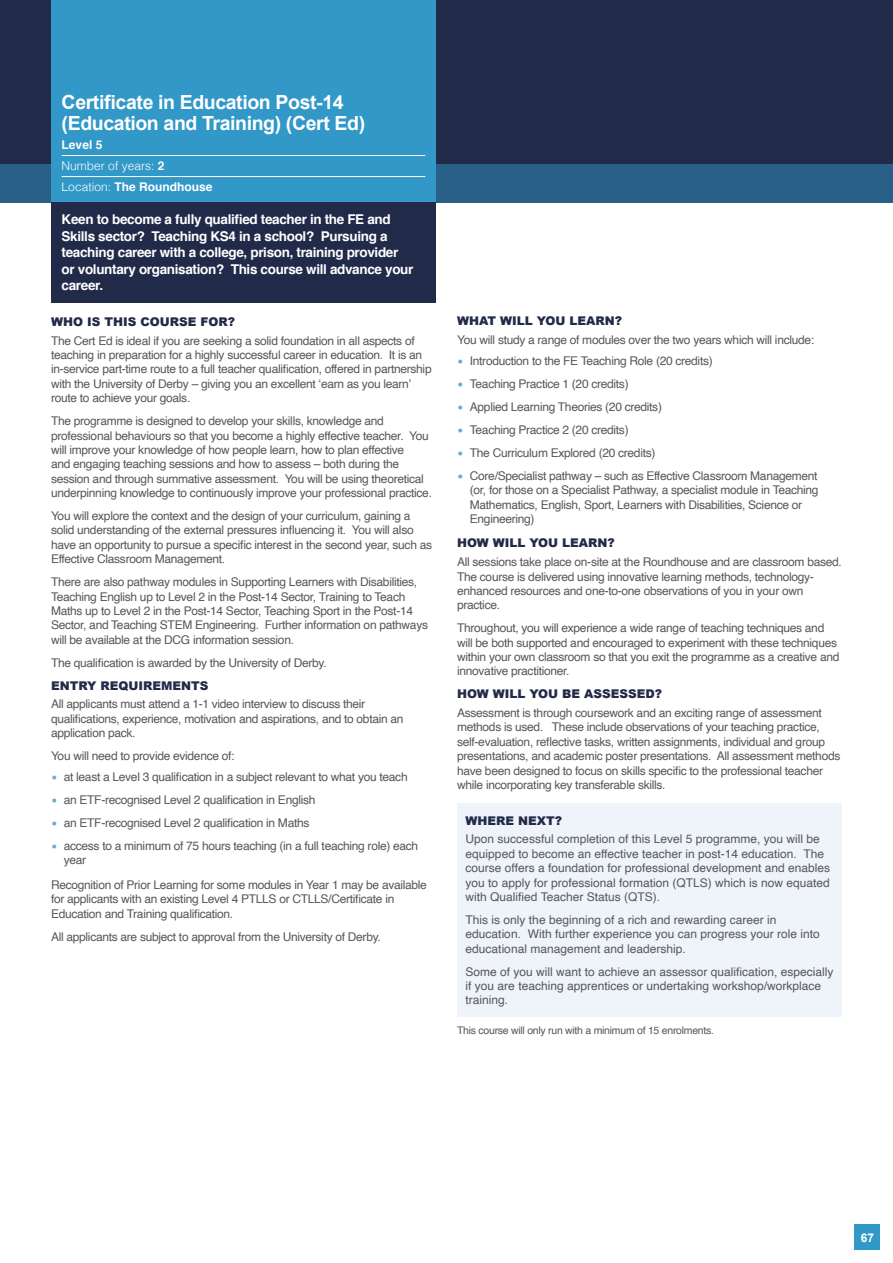
<style>
.page{position:relative;width:893px;height:1263px;background:#fff}
.page>*{position:absolute;margin:0;border:0;box-sizing:border-box;transform-origin:0 0}
.Course_Title{font:700 19.5px/21px "Arial";letter-spacing:-.02em;color:#fff}
.Course_Intro_Para{font:700 13.5px/16.5px "Helvetica";letter-spacing:-.025em;color:#fff}
.Course_List_Body_Text{font:12px/14.4px "Helvetica";letter-spacing:-.025em;color:#575756}
.Course_List_Body_Text_Indent{font:12px/14.4px "Helvetica";color:#575756}
.Course_Description_Headers{font:900 12px "Arial";color:#222a49}
.Course_Header_Detail_no_underline{font:700 12px "Helvetica";color:#fff}
.Course_Header_Detail{font:300 12px "Helvetica";color:#fff}
.Course_Description_Header_indent{font:900 12px "Arial";color:#222a49}
.Course_Header_Detail-2{font:700 12px "Helvetica";color:#fff}
.t1{font:700 12px "Arial";color:#fff}
.Byline{font:10.5px "Helvetica";letter-spacing:-.025em;color:#575756}
.s1{font-weight:700}
.s2{font-weight:300}
.s3{font-size:18px;color:#6aabd4}
</style>
<div class="page">
<div style="left:0;top:0;width:893px;height:202px;background:#222a49"></div>
<div style="left:0;top:164px;width:893px;height:38px;background:#296088"></div>
<div style="left:51px;top:0;width:385px;height:223px;background:#3198c8"></div>
<hr style="left:62px;top:155px;width:363px;height:1px;background:#fff">
<hr style="left:62px;top:176px;width:363px;height:1px;background:#fff">
<div style="left:51px;top:203px;width:385px;height:100px;background:#222a49"></div>
<div style="left:457px;top:803px;width:385px;height:110px;background:#eef4fa"></div>
<div style="left:457px;top:884px;width:385px;height:81px;background:#eef4fa"></div>
<div style="left:457px;top:936px;width:385px;height:81px;background:#eef4fa"></div>
<div style="left:855px;top:1225px;width:25px;height:25px;background:#3198c8"></div>
<p class="Course_Title" style="left:62px;top:92px;width:305px">Certificate in Education Post-14 (Education and Training) (Cert Ed)</p>
<p class="Course_Header_Detail-2" style="left:62px;top:135px;width:42px">Level 5</p>
<p class="Course_Header_Detail" style="left:62px;top:156px;width:104px">Number of years: <span class="s1">2</span></p>
<p class="Course_Header_Detail_no_underline" style="left:62px;top:177px;width:152px"><span class="s2">Location:</span> The Roundhouse</p>
<p class="Course_Intro_Para" style="left:62px;top:211px;width:353px">Keen to become a fully qualified teacher in the FE and Skills sector? Teaching KS4 in a school? Pursuing a teaching career with a college, prison, training provider or voluntary organisation? This course will advance your career.</p>
<p class="Course_Description_Headers" style="left:51px;top:313px;width:185px">WHO IS THIS COURSE FOR?</p>
<p class="Course_List_Body_Text" style="left:51px;top:334px;width:382px">The Cert Ed is ideal if you are seeking a solid foundation in all aspects of teaching in preparation for a highly successful career in education. It is an in-service part-time route to a full teacher qualification, offered in partnership with the University of Derby – giving you an excellent ‘earn as you learn’ route to achieve your goals.</p>
<p class="Course_List_Body_Text" style="left:51px;top:414px;width:382px">The programme is designed to develop your skills, knowledge and professional behaviours so that you become a highly effective teacher. You will improve your knowledge of how people learn, how to plan effective<br>and engaging teaching sessions and how to assess – both during the session and through summative assessment. You will be using theoretical underpinning knowledge to continuously improve your professional practice.</p>
<p class="Course_List_Body_Text" style="left:51px;top:509px;width:383px">You will explore the context and the design of your curriculum, gaining a solid understanding of the external pressures influencing it. You will also have an opportunity to pursue a specific interest in the second year, such as Effective Classroom Management.</p>
<p class="Course_List_Body_Text" style="left:51px;top:575px;width:378px">There are also pathway modules in Supporting Learners with Disabilities, Teaching English up to Level 2 in the Post-14 Sector, Training to Teach Maths up to Level 2 in the Post-14 Sector, Teaching Sport in the Post-14<br>Sector, and Teaching STEM Engineering. Further information on pathways will be available at the DCG information session.</p>
<p class="Course_List_Body_Text" style="left:51px;top:656px;width:277px">The qualification is awarded by the University of Derby.</p>
<p class="Course_Description_Headers" style="left:51px;top:677px;width:159px">ENTRY REQUIREMENTS</p>
<p class="Course_List_Body_Text" style="left:51px;top:697px;width:354px">All applicants must attend a 1-1 video interview to discuss their qualifications, experience, motivation and aspirations, and to obtain an application pack.</p>
<p class="Course_List_Body_Text" style="left:51px;top:749px;width:185px">You will need to provide evidence of:</p>
<p class="Course_List_Body_Text" style="left:51px;top:770px;width:358px"><span class="s3">•</span> at least a Level 3 qualification in a subject relevant to what you teach</p>
<p class="Course_List_Body_Text" style="left:51px;top:793px;width:266px"><span class="s3">•</span> an ETF-recognised Level 2 qualification in English</p>
<p class="Course_List_Body_Text" style="left:51px;top:816px;width:260px"><span class="s3">•</span> an ETF-recognised Level 2 qualification in Maths</p>
<p class="Course_List_Body_Text" style="left:64px;top:839px;width:356px;text-indent:-13px"><span class="s3">•</span> access to a minimum of 75 hours teaching (in a full teaching role) each year</p>
<p class="Course_List_Body_Text" style="left:51px;top:878px;width:377px">Recognition of Prior Learning for some modules in Year 1 may be available for applicants with an existing Level 4 PTLLS or CTLLS/Certificate in<br>Education and Training qualification.</p>
<p class="Course_List_Body_Text" style="left:51px;top:929px;width:331px">All applicants are subject to approval from the University of Derby.</p>
<p class="Course_Description_Headers" style="left:457px;top:312px;width:167px">WHAT WILL YOU LEARN?</p>
<p class="Course_List_Body_Text" style="left:457px;top:333px;width:359px">You will study a range of modules over the two years which will include:</p>
<p class="Course_List_Body_Text" style="left:457px;top:354px;width:257px"><span class="s3">•</span> Introduction to the FE Teaching Role (20 credits)</p>
<p class="Course_List_Body_Text" style="left:457px;top:377px;width:173px"><span class="s3">•</span> Teaching Practice 1 (20 credits)</p>
<p class="Course_List_Body_Text" style="left:457px;top:400px;width:206px"><span class="s3">•</span> Applied Learning Theories (20 credits)</p>
<p class="Course_List_Body_Text" style="left:457px;top:423px;width:173px"><span class="s3">•</span> Teaching Practice 2 (20 credits)</p>
<p class="Course_List_Body_Text" style="left:457px;top:446px;width:200px"><span class="s3">•</span> The Curriculum Explored (20 credits)</p>
<p class="Course_List_Body_Text" style="left:470px;top:469px;width:350px;text-indent:-13px"><span class="s3">•</span> Core/Specialist pathway – such as Effective Classroom Management (or, for those on a Specialist Pathway, a specialist module in Teaching Mathematics, English, Sport, Learners with Disabilities, Science or Engineering)</p>
<p class="Course_Description_Headers" style="left:457px;top:534px;width:159px">HOW WILL YOU LEARN?</p>
<p class="Course_List_Body_Text" style="left:457px;top:555px;width:386px">All sessions take place on-site at the Roundhouse and are classroom based.<br>The course is delivered using innovative learning methods, technology&shy;enhanced resources and one-to-one observations of you in your own practice.</p>
<p class="Course_List_Body_Text" style="left:457px;top:621px;width:384px">Throughout, you will experience a wide range of teaching techniques and will be both supported and encouraged to experiment with these techniques within your own classroom so that you exit the programme as a creative and innovative practitioner.</p>
<p class="Course_Description_Headers" style="left:457px;top:685px;width:207px">HOW WILL YOU BE ASSESSED?</p>
<p class="Course_List_Body_Text" style="left:457px;top:706px;width:385px">Assessment is through coursework and an exciting range of assessment methods is used. These include observations of your teaching practice, self-evaluation, reflective tasks, written assignments, individual and group presentations, and academic poster presentations. All assessment methods have been designed to focus on skills specific to the professional teacher while incorporating key transferable skills.</p>
<p class="Course_Description_Header_indent" style="left:466px;top:812px;width:98px">WHERE NEXT?</p>
<p class="Course_List_Body_Text_Indent" style="left:466px;top:832px;width:366px">Upon successful completion of this Level 5 programme, you will be equipped to become an effective teacher in post-14 education. The course offers a foundation for professional development and enables you to apply for professional formation (QTLS) which is now equated with Qualified Teacher Status (QTS).</p>
<p class="Course_List_Body_Text_Indent" style="left:466px;top:913px;width:356px">This is only the beginning of a rich and rewarding career in education. With further experience you can progress your role into educational management and leadership.</p>
<p class="Course_List_Body_Text_Indent" style="left:466px;top:964px;width:369px">Some of you will want to achieve an assessor qualification, especially if you are teaching apprentices or undertaking workshop/workplace training.</p>
<p class="Byline" style="left:457px;top:1022px;width:258px">This course will only run with a minimum of 15 enrolments.</p>
<p class="t1" style="left:861px;top:1229px;width:15px">67</p>
</div>
